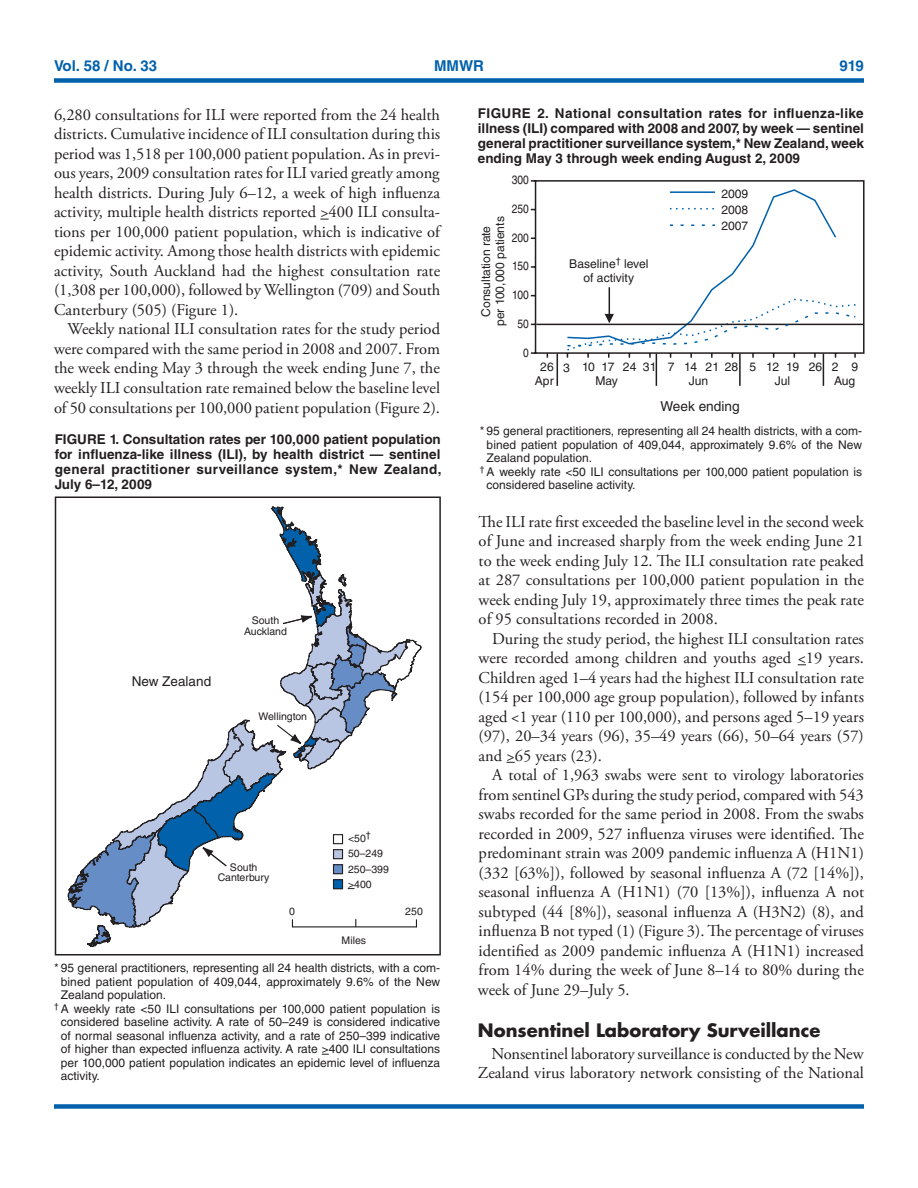
<style>
.page{position:relative;width:918px;height:1188px;background:#fff}
.page>*{position:absolute;margin:0;border:0;box-sizing:border-box;transform-origin:0 0}
.Headline2{font:700 18px "Futura Std";color:#231f20}
.Body_Text{font:16.5px/19.5px "Adobe Garamond Pro";color:#231f20;text-align:justify}
.t1{font:700 15px "Helvetica LT Std";color:#0161ab}
.t2{font:13.65px "Helvetica LT Std";color:#231f20}
.Figure_Title{font:700 13.5px/15px "Helvetica LT Std";color:#231f20;text-align:justify}
.t3{font:13.5px "Helvetica LT Std";color:#231f20}
.t4{font:12.15px/14px "Helvetica LT Std";color:#231f20;text-align:center}
.t5{font:12.15px "Helvetica LT Std";color:#231f20;scale:.85 1}
._8pt_Footnote-Helv_S{font:12px/13.5px "Helvetica LT Std";color:#231f20;text-align:justify}
.t6{font:10.5px/15px "Helvetica LT Std";color:#231f20;text-align:center}
.t7{font:9.15px "Helvetica LT Std";color:#231f20}
</style>
<div class="page">
<div style="left:54px;top:1104px;width:810px;height:5px;background:#0161ab"></div>
<div style="left:54px;top:78px;width:810px;height:5px;background:#0161ab"></div>
<svg style="left:530px;top:180px;width:335px;height:179px"></svg>
<hr style="left:557px;top:354px;width:1px;height:32px;background:#231f20">
<hr style="left:656px;top:354px;width:1px;height:32px;background:#231f20">
<hr style="left:739px;top:354px;width:2px;height:32px;background:#231f20">
<hr style="left:823px;top:354px;width:1px;height:32px;background:#231f20">
<hr style="left:536px;top:324px;width:327px;height:1px;background:#231f20">
<svg style="left:566px;top:188px;width:292px;height:170px"></svg>
<svg style="left:67px;top:506px;width:355px;height:441px"></svg>
<div style="left:55px;top:496px;width:386px;height:460px;border:2px solid #231f20"></div>
<p class="t1" style="left:54px;top:57px;width:105px">Vol. 58 / No. 33</p>
<p class="t1" style="left:434px;top:57px;width:51px">MMWR</p>
<p class="t1" style="left:840px;top:57px;width:26px">919</p>
<p class="Body_Text" style="left:54px;top:106px;width:388px">6,280 consultations for ILI were reported from the 24 health districts. Cumulative incidence of ILI consultation during this period was 1,518 per 100,000 patient population. As in previ&shy;ous years, 2009 consultation rates for ILI varied greatly among health districts. During July 6–12, a week of high influenza activity, multiple health districts reported &gt;400 ILI consulta&shy;tions per 100,000 patient population, which is indicative of epidemic activity. Among those health districts with epidemic activity, South Auckland had the highest consultation rate (1,308 per 100,000), followed by Wellington (709) and South Canterbury (505) (Figure 1).</p>
<p class="Body_Text" style="left:54px;top:320px;width:388px;text-indent:13px">Weekly national ILI consultation rates for the study period were compared with the same period in 2008 and 2007. From the week ending May 3 through the week ending June 7, the weekly ILI consultation rate remained below the baseline level of 50 consultations per 100,000 patient population (Figure 2).</p>
<p class="Figure_Title" style="left:478px;top:105px;width:388px">FIGURE 2. National consultation rates for influenza-like illness (ILI) compared with 2008 and 2007, by week — sentinel general practitioner surveillance system,* New Zealand, week ending May 3 through week ending August 2, 2009</p>
<p class="t5" style="left:512px;top:175px;width:22px">300</p>
<p class="t4" style="left:721px;top:187px;width:28px;line-height:16.2px;text-align:justify">2009<br>2008<br>2007</p>
<p class="t5" style="left:512px;top:204px;width:22px">250</p>
<p class="t4" style="left:480px;top:326px;width:111px;rotate:-90deg">Consultation rate per 100,000 patients</p>
<p class="t5" style="left:512px;top:233px;width:22px">200</p>
<p class="t7" style="left:616px;top:257px;width:7px">†</p>
<p class="t4" style="left:569px;top:258px;width:81px">Baseline level of activity</p>
<p class="t5" style="left:512px;top:261px;width:21px">150</p>
<p class="t5" style="left:512px;top:290px;width:21px">100</p>
<p class="t5" style="left:517px;top:319px;width:15px">50</p>
<p class="t5" style="left:523px;top:348px;width:8px">0</p>
<p class="t4" style="left:540px;top:360px;width:15px">26</p>
<p class="t4" style="left:563px;top:360px;width:113px">3 1017 2431 7</p>
<p class="t4" style="left:725px;top:360px;width:15px">28</p>
<p class="t4" style="left:684px;top:360px;width:14px">14</p>
<p class="t4" style="left:706px;top:360px;width:15px">21</p>
<p class="t4" style="left:749px;top:360px;width:8px">5</p>
<p class="t4" style="left:809px;top:360px;width:15px">26</p>
<p class="t4" style="left:766px;top:360px;width:34px">12 19</p>
<p class="t4" style="left:852px;top:360px;width:8px">9</p>
<p class="t4" style="left:832px;top:360px;width:8px">2</p>
<p class="t4" style="left:689px;top:375px;width:21px">Jun</p>
<p class="t4" style="left:775px;top:375px;width:17px">Jul</p>
<p class="t4" style="left:834px;top:375px;width:23px">Aug</p>
<p class="t2" style="left:660px;top:401px;width:81px">Week ending</p>
<p class="t4" style="left:595px;top:375px;width:24px">May</p>
<p class="t4" style="left:535px;top:375px;width:20px">Apr</p>
<p class="Figure_Title" style="left:55px;top:432px;width:388px">FIGURE 1. Consultation rates per 100,000 patient population for influenza-like illness (ILI), by health district — sentinel general practitioner surveillance system,* New Zealand, July 6–12, 2009</p>
<p class="t3" style="left:132px;top:673px;width:81px">New Zealand</p>
<p class="t6" style="left:244px;top:615px;width:44px;line-height:10.5px">South<br>Auckland</p>
<p class="t6" style="left:259px;top:709px;width:50px">Wellington</p>
<p class="t6" style="left:218px;top:862px;width:53px;line-height:10.5px">South<br>Canterbury</p>
<p class="t6" style="left:289px;top:904px;width:7px">0</p>
<p class="t6" style="left:348px;top:831px;width:42px;text-align:left">&lt;50<sup>†<br></sup>50–249<br>250–399 &gt;400</p>
<p class="t6" style="left:342px;top:933px;width:26px">Miles</p>
<p class="t6" style="left:405px;top:904px;width:19px">250</p>
<p class="_8pt_Footnote-Helv_S" style="left:61px;top:961px;width:381px;text-indent:-7px">* 95 general practitioners, representing all 24 health districts, with a com&shy;bined patient population of 409,044, approximately 9.6% of the New Zealand population.</p>
<p class="_8pt_Footnote-Helv_S" style="left:61px;top:1002px;width:381px;text-indent:-7px"><sup>†</sup> A weekly rate &lt;50 ILI consultations per 100,000 patient population is considered baseline activity. A rate of 50–249 is considered indicative of normal seasonal influenza activity, and a rate of 250–399 indicative of higher than expected influenza activity. A rate &gt;400 ILI consultations per 100,000 patient population indicates an epidemic level of influenza activity.</p>
<p class="_8pt_Footnote-Helv_S" style="left:487px;top:424px;width:377px;text-indent:-7px">* 95 general practitioners, representing all 24 health districts, with a com&shy;bined patient population of 409,044, approximately 9.6% of the New Zealand population.</p>
<p class="_8pt_Footnote-Helv_S" style="left:487px;top:465px;width:377px;text-indent:-7px"><sup>†</sup> A weekly rate &lt;50 ILI consultations per 100,000 patient population is considered baseline activity.</p>
<p class="Body_Text" style="left:479px;top:512px;width:387px">The ILI rate first exceeded the baseline level in the second week of June and increased sharply from the week ending June 21 to the week ending July 12. The ILI consultation rate peaked at 287 consultations per 100,000 patient population in the week ending July 19, approximately three times the peak rate of 95 consultations recorded in 2008.</p>
<p class="Body_Text" style="left:479px;top:629px;width:387px;text-indent:13px">During the study period, the highest ILI consultation rates were recorded among children and youths aged &lt;19 years.<br>Children aged 1–4 years had the highest ILI consultation rate (154 per 100,000 age group population), followed by infants aged &lt;1 year (110 per 100,000), and persons aged 5–19 years (97), 20–34 years (96), 35–49 years (66), 50–64 years (57) and &gt;65 years (23).</p>
<p class="Body_Text" style="left:478px;top:766px;width:388px;text-indent:14px">A total of 1,963 swabs were sent to virology laboratories from sentinel GPs during the study period, compared with 543 swabs recorded for the same period in 2008. From the swabs recorded in 2009, 527 influenza viruses were identified. The predominant strain was 2009 pandemic influenza A (H1N1) (332 [63%]), followed by seasonal influenza A (72 [14%]), seasonal influenza A (H1N1) (70 [13%]), influenza A not subtyped (44 [8%]), seasonal influenza A (H3N2) (8), and influenza B not typed (1) (Figure 3). The percentage of viruses identified as 2009 pandemic influenza A (H1N1) increased from 14% during the week of June 8–14 to 80% during the week of June 29–July 5.</p>
<h4 class="Headline2" style="left:478px;top:1019px;width:344px">Nonsentinel Laboratory Surveillance</h4>
<p class="Body_Text" style="left:478px;top:1045px;width:388px;text-align:right">Nonsentinel laboratory surveillance is conducted by the New<br>Zealand virus laboratory network consisting of the National</p>
</div>
